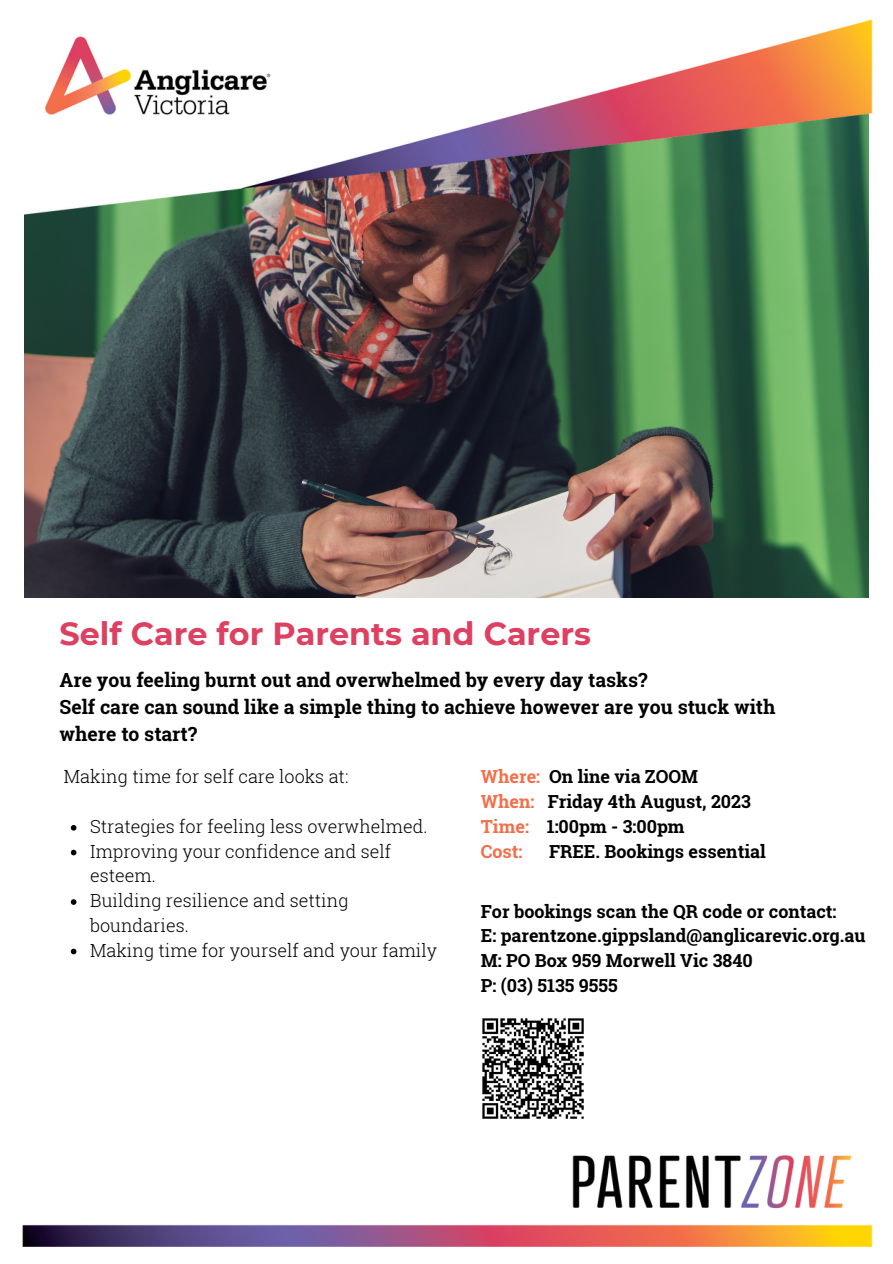
<style>
.page{position:relative;width:893px;height:1264px;background:#fff}
.page>*{position:absolute;margin:0;border:0;box-sizing:border-box;transform-origin:0 0}
.t1{font:700 31.8px "Montserrat";color:#dd4061}
.t2{font:700 19.5px/27px "Roboto Slab";color:#000}
.t3{font:700 18px "Roboto Slab";color:#000}
.t4{font:300 18px/24.8px "Roboto Slab";color:#000}
.t5{font:700 18px "Roboto Slab";color:#f36e4a}
.s1{color:#f36e4a}
</style>
<div class="page">
<svg style="left:71px;top:825px;width:5px;height:5px"></svg>
<svg style="left:71px;top:849px;width:5px;height:6px"></svg>
<svg style="left:71px;top:899px;width:5px;height:5px"></svg>
<svg style="left:71px;top:948px;width:5px;height:6px"></svg>
<img style="left:24px;top:250px;width:844px;height:347px">
<img style="left:24px;top:19px;width:849px;height:231px">
<img style="left:482px;top:1018px;width:102px;height:50px">
<img style="left:22px;top:1068px;width:851px;height:179px">
<p class="t1" style="left:60px;top:614px;width:533px">Self Care for Parents and Carers</p>
<p class="t2" style="left:60px;top:665px;width:589px">Are you feeling burnt out and overwhelmed by every day tasks?</p>
<p class="t2" style="left:60px;top:692px;width:717px">Self care can sound like a simple thing to achieve however are you stuck with where to start?</p>
<p class="t4" style="left:64px;top:764px;width:286px">Making time for self care looks at:</p>
<p class="t3" style="left:481px;top:764px;width:219px"><span class="s1">Where:</span> On line via ZOOM</p>
<p class="t3" style="left:481px;top:789px;width:271px"><span class="s1">When:</span> Friday 4th August, 2023</p>
<p class="t3" style="left:481px;top:814px;width:205px"><span class="s1">Time:</span> 1:00pm - 3:00pm</p>
<p class="t5" style="left:481px;top:838px;width:43px">Cost:</p>
<p class="t3" style="left:549px;top:838px;width:218px">FREE. Bookings essential</p>
<p class="t4" style="left:90px;top:813px;width:339px">Strategies for feeling less overwhelmed.</p>
<p class="t4" style="left:90px;top:838px;width:302px">Improving your confidence and self esteem.</p>
<p class="t4" style="left:90px;top:887px;width:260px">Building resilience and setting boundaries.</p>
<p class="t4" style="left:90px;top:937px;width:348px">Making time for yourself and your family</p>
<p class="t3" style="left:481px;top:898px;width:357px">For bookings scan the QR code or contact:</p>
<p class="t3" style="left:481px;top:923px;width:386px">E: parentzone.gippsland@anglicarevic.org.au</p>
<p class="t3" style="left:481px;top:948px;width:273px">M: PO Box 959 Morwell Vic 3840</p>
<p class="t3" style="left:481px;top:973px;width:138px">P: (03) 5135 9555</p>
</div>
